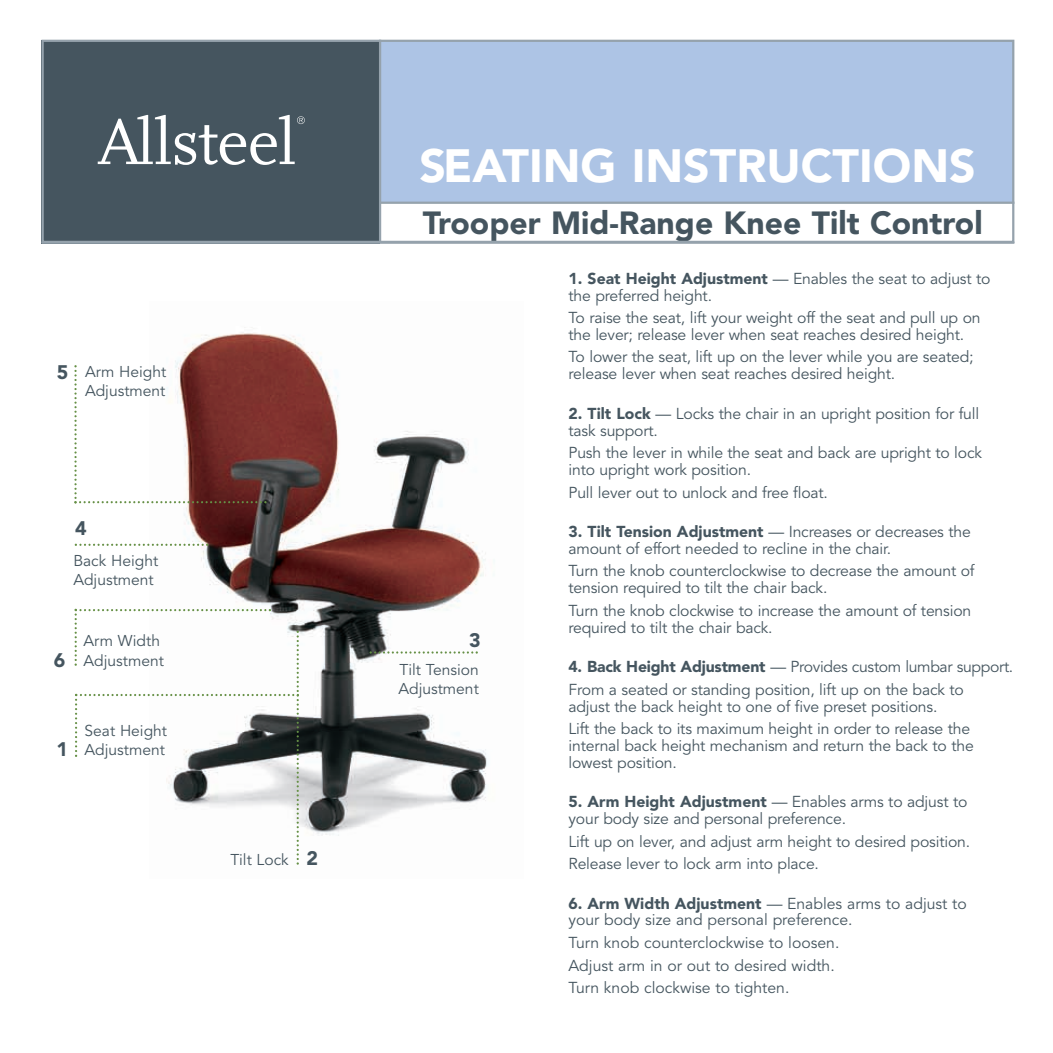
<style>
.page{position:relative;width:1053px;height:1053px;background:#fff}
.page>*{position:absolute;margin:0;border:0;box-sizing:border-box;transform-origin:0 0}
.t1{font:900 46.35px "Avenir";color:#fff}
.t2{font:900 31.72px "Avenir";color:#45555f}
.t3{font:900 19.57px "Avenir";color:#45555f}
.t4{font:15.75px/16.9px "Avenir";letter-spacing:-.01em;color:#45555f}
.t5{font:15.53px/19.3px "Avenir";color:#45555f}
.s1{font-weight:900;font-size:19.57px}
.s2{font-weight:900}
</style>
<div class="page">
<div style="left:379px;top:40px;width:634px;height:163px;background:#adc4e5"></div>
<hr style="left:378px;top:202px;width:635px;height:2px;background:#95a2ac">
<div style="left:41px;top:40px;width:339px;height:203px;background:#45555f"></div>
<hr style="left:41px;top:242px;width:972px;height:2px;background:#95a2ac">
<hr style="left:379px;top:40px;width:2px;height:203px;background:#95a2ac">
<div style="left:41px;top:40px;width:972px;height:203px;border:2px solid #95a2ac"></div>
<img style="left:152px;top:332px;width:335px;height:504px">
<svg style="left:74px;top:365px;width:192px;height:139px"></svg>
<svg style="left:369px;top:651px;width:108px;height:3px"></svg>
<svg style="left:75px;top:544px;width:133px;height:2px"></svg>
<svg style="left:75px;top:609px;width:224px;height:256px"></svg>
<svg style="left:98px;top:115px;width:207px;height:50px"></svg>
<p class="t3" style="left:57px;top:364px;width:13px">5</p>
<p class="t5" style="left:85px;top:363px;width:83px">Arm Height<br>Adjustment</p>
<p class="t3" style="left:75px;top:520px;width:13px">4</p>
<p class="t5" style="left:73px;top:552px;width:86px">Back Height<br>Adjustment</p>
<p class="t5" style="left:54px;top:633px;width:111px;text-align:right">Arm Width<br><span class="s1">6</span> Adjustment</p>
<p class="t5" style="left:56px;top:722px;width:112px;text-align:right">Seat Height<br><span class="s1">1</span> Adjustment</p>
<p class="t5" style="left:230px;top:851px;width:89px">Tilt Lock <span class="s1">2</span></p>
<h1 class="t1" style="left:419px;top:147px;width:557px">SEATING INSTRUCTIONS</h1>
<h2 class="t2" style="left:422px;top:210px;width:561px">Trooper Mid-Range Knee Tilt Control</h2>
<p class="t4" style="left:568px;top:271px;width:423px"><span class="s2">1. Seat Height Adjustment</span> — Enables the seat to adjust to the preferred height.</p>
<p class="t4" style="left:568px;top:310px;width:413px">To raise the seat, lift your weight off the seat and pull up on the lever; release lever when seat reaches desired height.</p>
<p class="t4" style="left:568px;top:350px;width:406px">To lower the seat, lift up on the lever while you are seated; release lever when seat reaches desired height.</p>
<p class="t4" style="left:568px;top:406px;width:412px"><span class="s2">2. Tilt Lock</span> — Locks the chair in an upright position for full task support.</p>
<p class="t4" style="left:568px;top:446px;width:415px">Push the lever in while the seat and back are upright to lock into upright work position.</p>
<p class="t4" style="left:568px;top:485px;width:261px">Pull lever out to unlock and free float.</p>
<p class="t4" style="left:568px;top:524px;width:403px"><span class="s2">3. Tilt Tension Adjustment</span> — Increases or decreases the amount of effort needed to recline in the chair.</p>
<p class="t4" style="left:568px;top:564px;width:407px">Turn the knob counterclockwise to decrease the amount of tension required to tilt the chair back.</p>
<p class="t4" style="left:568px;top:603px;width:404px">Turn the knob clockwise to increase the amount of tension required to tilt the chair back.</p>
<p class="t4" style="left:568px;top:657px;width:446px;line-height:22.5px"><span class="s2">4. Back Height Adjustment</span> — Provides custom lumbar support.<br>From a seated or standing position, lift up on the back to</p>
<p class="t4" style="left:568px;top:696px;width:403px;line-height:22.5px">adjust the back height to one of five preset positions.<br>Lift the back to its maximum height in order to release the</p>
<p class="t4" style="left:568px;top:738px;width:406px">internal back height mechanism and return the back to the lowest position.</p>
<p class="t4" style="left:568px;top:795px;width:400px"><span class="s2">5. Arm Height Adjustment</span> — Enables arms to adjust to your body size and personal preference.</p>
<p class="t4" style="left:568px;top:831px;width:403px;line-height:22.5px">Lift up on lever, and adjust arm height to desired position.<br>Release lever to lock arm into place.</p>
<p class="t4" style="left:568px;top:896px;width:400px"><span class="s2">6. Arm Width Adjustment</span> — Enables arms to adjust to your body size and personal preference.</p>
<p class="t4" style="left:568px;top:933px;width:272px;line-height:22.5px">Turn knob counterclockwise to loosen.<br>Adjust arm in or out to desired width.<br>Turn knob clockwise to tighten.</p>
<p class="t3" style="left:469px;top:632px;width:13px">3</p>
<p class="t5" style="left:398px;top:661px;width:82px">Tilt Tension<br>Adjustment</p>
</div>
